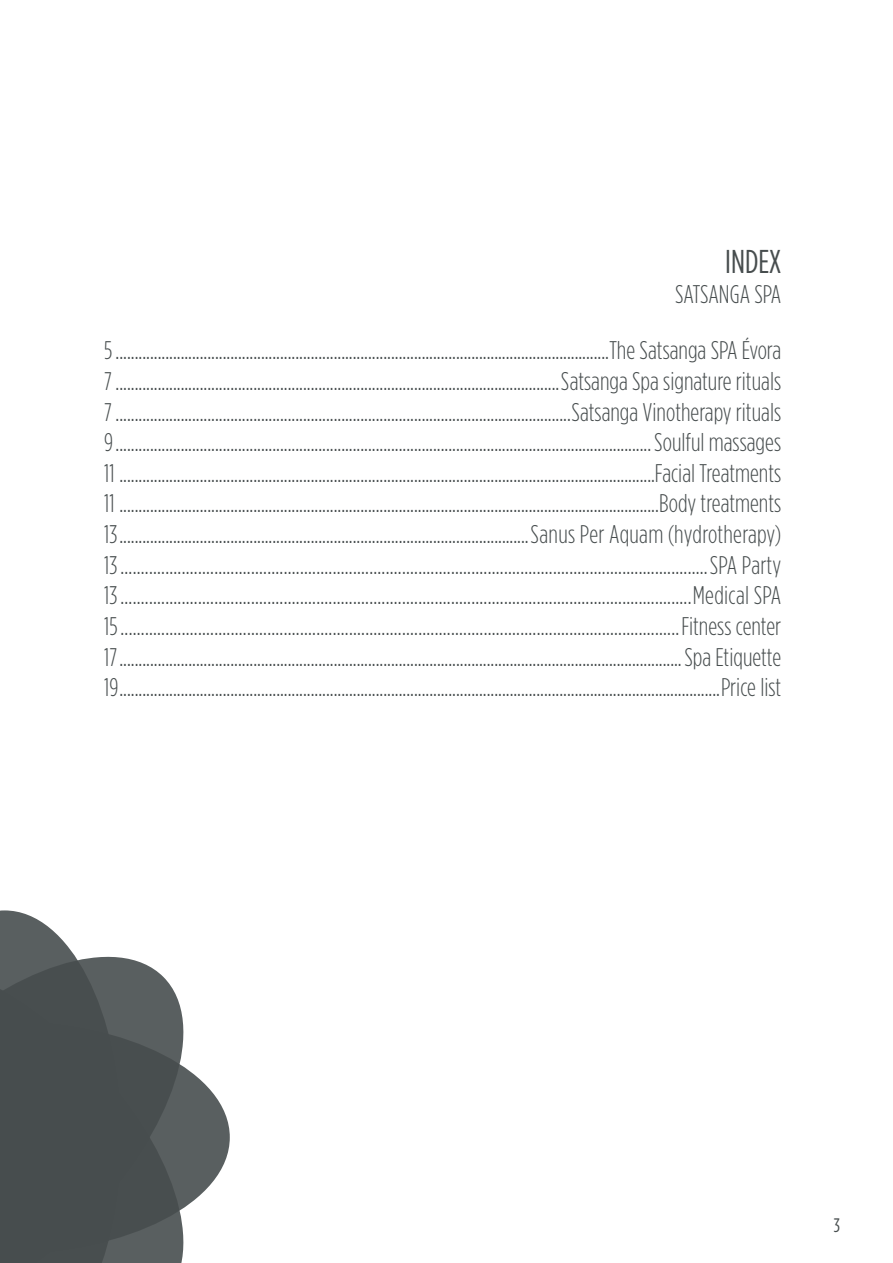
<style>
.page{position:relative;width:893px;height:1263px;background:#fff}
.page>*{position:absolute;margin:0;border:0;box-sizing:border-box;transform-origin:0 0}
.t1{font:33px "Gotham Condensed";color:#474d4e}
.t2{font:300 25.5px/30.6px "Gotham Condensed";color:#474d4e;text-align:right}
.t3{font:19.5px "Gotham Condensed";color:#474d4e}
</style>
<div class="page">
<svg style="left:0;top:910px;width:53px;height:21px"></svg>
<svg style="left:209px;top:1088px;width:21px;height:98px;fill:#595f60"></svg>
<svg style="left:0;top:931px;width:209px;height:332px;background:#656a6b"></svg>
<p class="t1" style="left:725px;top:242px;width:58px">INDEX</p>
<p class="t2" style="left:104px;top:266px;width:678px;line-height:56.1px">SATSANGA SPA<br>5.................................................................................................................................The Satsanga SPA Évora</p>
<p class="t2" style="left:104px;top:366px;width:678px;text-align:justify">7....................................................................................................................Satsanga Spa signature rituals 7.......................................................................................................................Satsanga Vinotherapy rituals 9............................................................................................................................................Soulful massages 11 ............................................................................................................................................Facial Treatments 11 .............................................................................................................................................Body treatments 13...........................................................................................................Sanus Per Aquam (hydrotherapy)<br>13................................................................................................................................................SPA Party 13............................................................................................................................................Medical SPA 15.........................................................................................................................................Fitness center 17...................................................................................................................................................Spa Etiquette 19.............................................................................................................................................................Price list</p>
<p class="t3" style="left:834px;top:1214px;width:8px">3</p>
</div>
